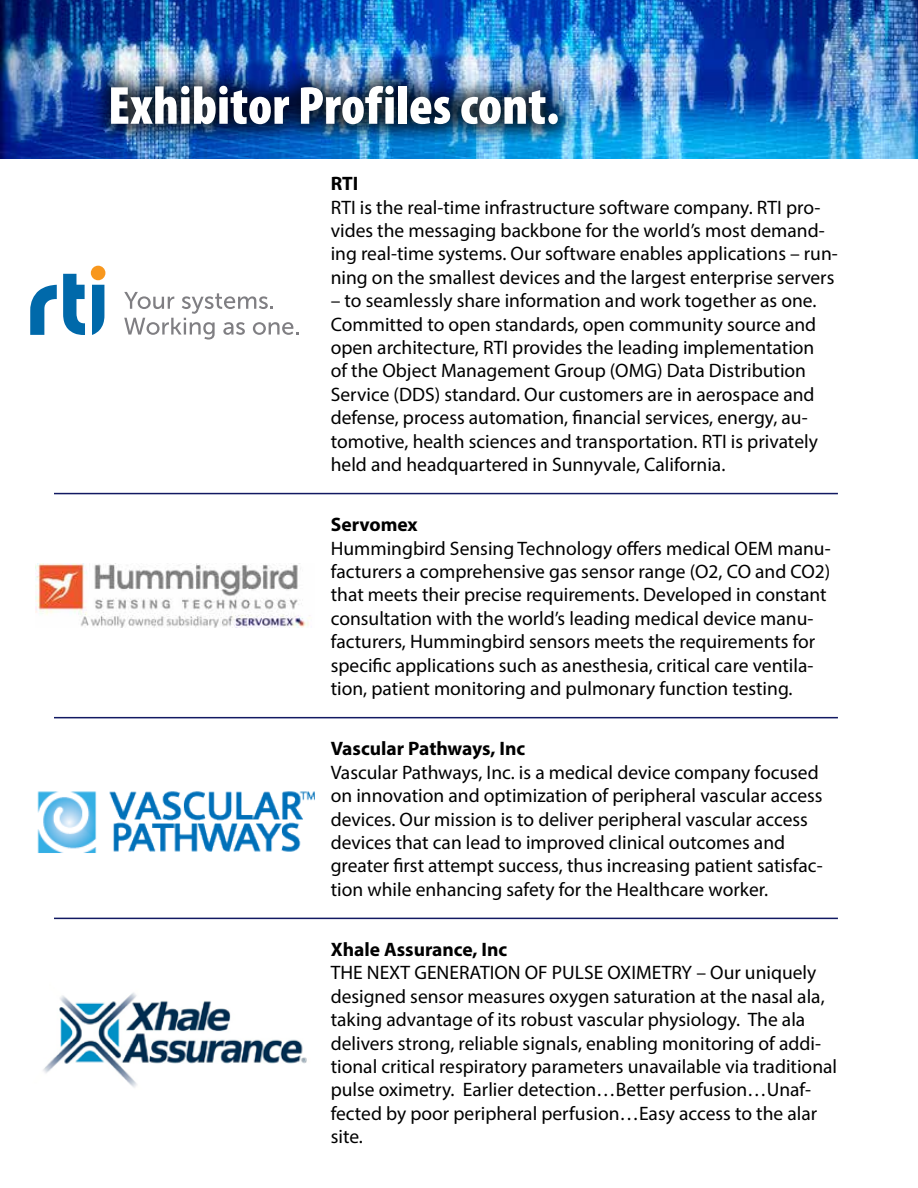
<style>
.page{position:relative;width:918px;height:1188px;background:#fff}
.page>*{position:absolute;margin:0;border:0;box-sizing:border-box;transform-origin:0 0}
.t1{font:900 condensed 54px "Myriad Pro";color:#fff}
.t2{font:19.5px/23.4px "Myriad Pro";color:#000}
.t3{font:700 19.5px "Myriad Pro";color:#000}
</style>
<div class="page">
<hr style="left:54px;top:493px;width:784px;height:1px;background:#111962">
<hr style="left:54px;top:717px;width:784px;height:1px;background:#111962">
<hr style="left:54px;top:918px;width:784px;height:1px;background:#111962">
<img style="left:0;top:0;width:918px;height:159px">
<div style="left:89px;top:64px;width:490px;height:81px;background:#000;opacity:.75"></div>
<svg style="left:92px;top:285px;width:12px;height:50px"></svg>
<div style="left:91px;top:266px;width:14px;height:14px;background:#f8971d;border-radius:50%"></div>
<svg style="left:30px;top:285px;width:27px;height:50px"></svg>
<svg style="left:63px;top:274px;width:22px;height:61px"></svg>
<svg style="left:124px;top:292px;width:175px;height:48px"></svg>
<img style="left:36px;top:564px;width:274px;height:64px">
<img style="left:37px;top:791px;width:278px;height:62px">
<img style="left:43px;top:993px;width:264px;height:95px">
<h1 class="t1" style="left:108px;top:76px;width:453px">Exhibitor Profiles cont.</h1>
<p class="t3" style="left:331px;top:171px;width:29px">RTI</p>
<p class="t2" style="left:331px;top:195px;width:509px">RTI is the real-time infrastructure software company. RTI pro&shy;vides the messaging backbone for the world’s most demand&shy;ing real-time systems. Our software enables applications – run&shy;ning on the smallest devices and the largest enterprise servers</p>
<p class="t2" style="left:331px;top:289px;width:489px">– to seamlessly share information and work together as one.<br>Committed to open standards, open community source and open architecture, RTI provides the leading implementation of the Object Management Group (OMG) Data Distribution Service (DDS) standard. Our customers are in aerospace and defense, process automation, financial services, energy, au&shy;tomotive, health sciences and transportation. RTI is privately held and headquartered in Sunnyvale, California.</p>
<p class="t3" style="left:331px;top:512px;width:88px">Servomex</p>
<p class="t2" style="left:331px;top:536px;width:501px">Hummingbird Sensing Technology offers medical OEM manu&shy;facturers a comprehensive gas sensor range (O2, CO and CO2) that meets their precise requirements. Developed in constant consultation with the world’s leading medical device manu&shy;facturers, Hummingbird sensors meets the requirements for specific applications such as anesthesia, critical care ventila&shy;tion, patient monitoring and pulmonary function testing.</p>
<p class="t3" style="left:331px;top:736px;width:196px">Vascular Pathways, Inc</p>
<p class="t2" style="left:331px;top:760px;width:493px">Vascular Pathways, Inc. is a medical device company focused on innovation and optimization of peripheral vascular access devices. Our mission is to deliver peripheral vascular access devices that can lead to improved clinical outcomes and greater first attempt success, thus increasing patient satisfac&shy;tion while enhancing safety for the Healthcare worker.</p>
<p class="t3" style="left:331px;top:937px;width:178px">Xhale Assurance, Inc</p>
<p class="t2" style="left:331px;top:961px;width:508px">THE NEXT GENERATION OF PULSE OXIMETRY – Our uniquely designed sensor measures oxygen saturation at the nasal ala, taking advantage of its robust vascular physiology. The ala delivers strong, reliable signals, enabling monitoring of addi&shy;tional critical respiratory parameters unavailable via traditional pulse oximetry. Earlier detection…Better perfusion…Unaf&shy;fected by poor peripheral perfusion…Easy access to the alar site.</p>
</div>
